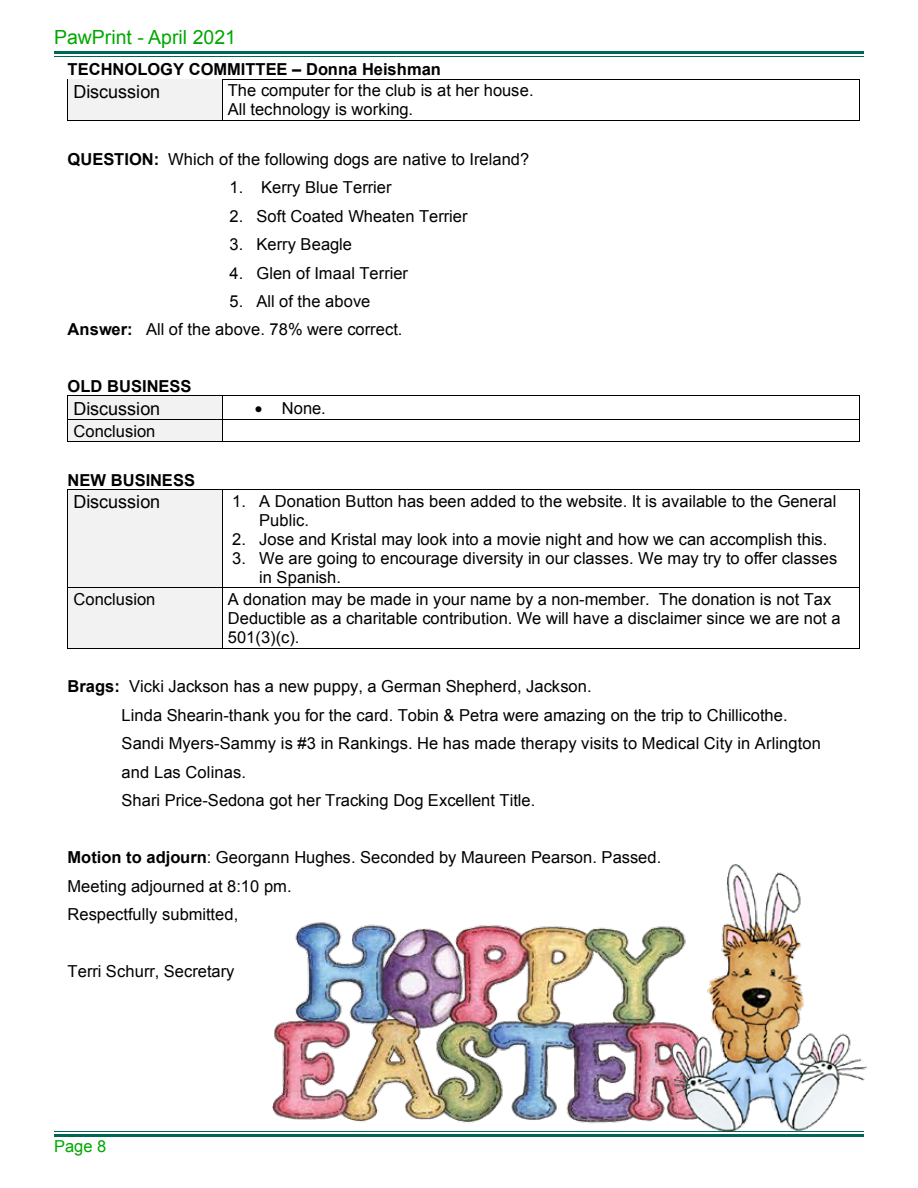
<style>
.page{position:relative;width:918px;height:1188px;background:#fff}
.page>*{position:absolute;margin:0;border:0;box-sizing:border-box;transform-origin:0 0}
.t1{font:19.5px "Arial";color:#00a800}
.t2{font:18px "Arial";color:#000}
.t3{font:16.5px/28.5px "Arial";letter-spacing:.01em;color:#000}
.t4{font:700 16.5px "Arial";letter-spacing:.005em;color:#000}
.t5{font:16.5px "Arial";color:#00a800}
.s1{font-weight:700}
</style>
<div class="page">
<hr style="left:54px;top:51px;width:810px;height:3px;background:#006658">
<hr style="left:54px;top:56px;width:810px;height:1px;background:#006658">
<hr style="left:54px;top:1131px;width:810px;height:1px;background:#006658">
<hr style="left:54px;top:1134px;width:810px;height:3px;background:#006658">
<div style="left:68px;top:80px;width:154px;height:40px;background:#f2f2f3"></div>
<hr style="left:68px;top:79px;width:154px;height:1px;background:#000">
<hr style="left:222px;top:79px;width:638px;height:1px;background:#000">
<hr style="left:68px;top:81px;width:1px;height:39px;background:#000">
<hr style="left:68px;top:120px;width:154px;height:1px;background:#000">
<hr style="left:222px;top:81px;width:1px;height:39px;background:#000">
<hr style="left:222px;top:120px;width:638px;height:1px;background:#000">
<hr style="left:860px;top:81px;width:1px;height:39px;background:#000">
<div style="left:68px;top:397px;width:154px;height:23px;background:#f2f2f3"></div>
<hr style="left:68px;top:396px;width:154px;height:2px;background:#f2f2f3">
<hr style="left:222px;top:396px;width:638px;height:1px;background:#000">
<div style="left:68px;top:420px;width:154px;height:22px;background:#f2f2f3"></div>
<hr style="left:68px;top:419px;width:154px;height:1px;background:#000">
<hr style="left:222px;top:419px;width:638px;height:1px;background:#000">
<hr style="left:68px;top:442px;width:154px;height:1px;background:#000">
<svg style="left:222px;top:397px;width:1px;height:45px"></svg>
<hr style="left:222px;top:442px;width:638px;height:1px;background:#000">
<div style="left:68px;top:490px;width:154px;height:98px;background:#f2f2f3"></div>
<hr style="left:222px;top:490px;width:638px;height:1px;background:#000">
<hr style="left:68px;top:491px;width:1px;height:96px;background:#000">
<hr style="left:222px;top:491px;width:1px;height:96px;background:#000">
<hr style="left:860px;top:491px;width:1px;height:96px;background:#000">
<div style="left:68px;top:588px;width:154px;height:59px;background:#f2f2f3"></div>
<hr style="left:68px;top:587px;width:154px;height:1px;background:#000">
<hr style="left:222px;top:587px;width:638px;height:1px;background:#000">
<hr style="left:68px;top:646px;width:154px;height:2px;background:#f2f2f3">
<hr style="left:68px;top:589px;width:1px;height:59px;background:#000">
<hr style="left:68px;top:648px;width:154px;height:1px;background:#000">
<hr style="left:222px;top:589px;width:1px;height:59px;background:#000">
<hr style="left:222px;top:648px;width:638px;height:1px;background:#000">
<hr style="left:860px;top:589px;width:1px;height:59px;background:#000">
<img style="left:273px;top:922px;width:389px;height:202px">
<img style="left:662px;top:864px;width:205px;height:268px">
<p class="t1" style="left:54px;top:25px;width:184px">PawPrint - April 2021</p>
<p class="t4" style="left:68px;top:59px;width:375px">TECHNOLOGY COMMITTEE – Donna Heishman</p>
<p class="t2" style="left:74px;top:79px;width:88px">Discussion</p>
<p class="t3" style="left:228px;top:81px;width:307px;line-height:19.2px">The computer for the club is at her house.<br>All technology is working.</p>
<p class="t3" style="left:68px;top:145px;width:463px"><span class="s1">QUESTION:</span> Which of the following dogs are native to Ireland?</p>
<p class="t3" style="left:230px;top:173px;width:164px">1. Kerry Blue Terrier</p>
<p class="t3" style="left:230px;top:202px;width:240px">2. Soft Coated Wheaten Terrier</p>
<p class="t3" style="left:230px;top:230px;width:124px">3. Kerry Beagle</p>
<p class="t3" style="left:230px;top:259px;width:180px">4. Glen of Imaal Terrier</p>
<p class="t3" style="left:68px;top:287px;width:336px;text-indent:162px">5. All of the above<br><span class="s1">Answer:</span> All of the above. 78% were correct.</p>
<p class="t4" style="left:68px;top:375px;width:126px">OLD BUSINESS</p>
<p class="t2" style="left:74px;top:396px;width:88px">Discussion</p>
<p class="t3" style="left:255px;top:394px;width:73px">• None.</p>
<p class="t3" style="left:74px;top:417px;width:83px">Conclusion</p>
<p class="t4" style="left:68px;top:469px;width:129px">NEW BUSINESS</p>
<p class="t2" style="left:74px;top:490px;width:88px">Discussion</p>
<p class="t3" style="left:259px;top:491px;width:579px;line-height:19.2px;text-indent:-27px">1. A Donation Button has been added to the website. It is available to the General<br>Public.</p>
<p class="t3" style="left:232px;top:525px;width:597px">2. Jose and Kristal may look into a movie night and how we can accomplish this.</p>
<p class="t3" style="left:259px;top:549px;width:580px;line-height:18.9px;text-indent:-27px">3. We are going to encourage diversity in our classes. We may try to offer classes in Spanish.</p>
<p class="t3" style="left:74px;top:585px;width:83px">Conclusion</p>
<p class="t3" style="left:228px;top:590px;width:614px;line-height:18.9px">A donation may be made in your name by a non-member. The donation is not Tax<br>Deductible as a charitable contribution. We will have a disclaimer since we are not a<br>501(3)(c).</p>
<p class="t3" style="left:121px;top:672px;width:701px;text-indent:-54px"><span class="s1">Brags:</span> Vicki Jackson has a new puppy, a German Shepherd, Jackson.<br>Linda Shearin-thank you for the card. Tobin &amp; Petra were amazing on the trip to Chillicothe.<br>Sandi Myers-Sammy is #3 in Rankings. He has made therapy visits to Medical City in Arlington and Las Colinas.<br>Shari Price-Sedona got her Tracking Dog Excellent Title.</p>
<p class="t3" style="left:67px;top:843px;width:595px"><span class="s1">Motion to adjourn</span>: Georgann Hughes. Seconded by Maureen Pearson. Passed.<br>Meeting adjourned at 8:10 pm.<br>Respectfully submitted,</p>
<p class="t3" style="left:68px;top:957px;width:168px">Terri Schurr, Secretary</p>
<p class="t5" style="left:54px;top:1135px;width:54px">Page 8</p>
</div>
